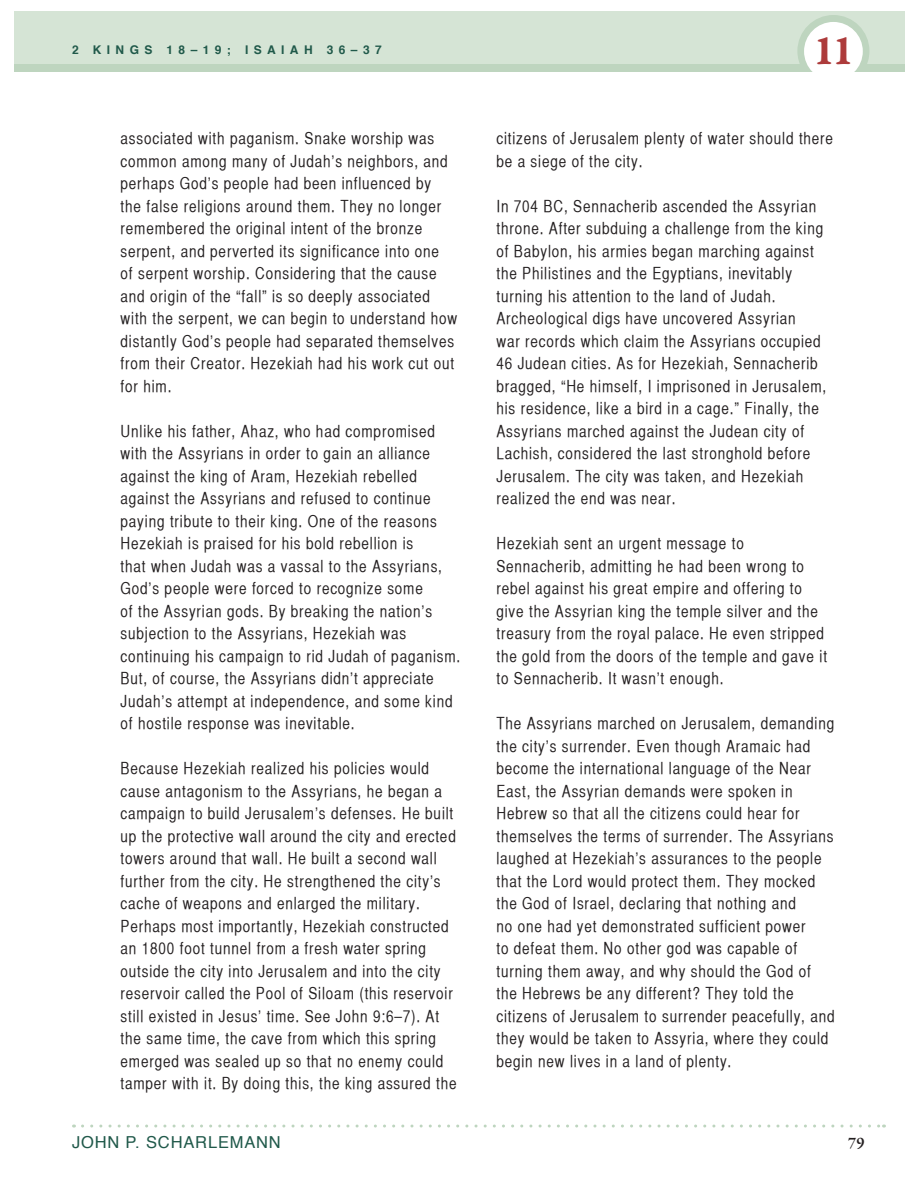
<style>
.page{position:relative;width:918px;height:1188px;background:#fff}
.page>*{position:absolute;margin:0;border:0;box-sizing:border-box;transform-origin:0 0}
.t1{font:45px "Garamond Premr Pro Smbd Capt";color:#ad3b3b}
.Body____Indent{font:16.5px/22.5px "Helvetica CY Plain";letter-spacing:.05em;color:#231f20}
.t2{font:16.5px "Helvetica";letter-spacing:.05em;color:#20594a}
.t3{font:600 16.5px "Garamond Premr Pro";color:#231f20}
.t4{font:700 12px "Helvetica";letter-spacing:.45em;color:#20594a}
</style>
<div class="page">
<div style="left:14px;top:64px;width:890px;height:8px;background:#bed5bf"></div>
<svg style="left:82px;top:1125px;width:803px;height:3px"></svg>
<div style="left:14px;top:11px;width:890px;height:53px;background:#d5e4d5"></div>
<svg style="left:797px;top:15px;width:72px;height:51px"></svg>
<div style="left:804px;top:22px;width:59px;height:59px;background:#fff;border-radius:50%"></div>
<p class="t4" style="left:72px;top:40px;width:47px">2 K INGS</p>
<p class="t4" style="left:167px;top:40px;width:100px">18–19; ISAIAH</p>
<p class="t4" style="left:327px;top:40px;width:56px">36–37</p>
<p class="Body____Indent" style="left:121px;top:127px;width:338px">associated with paganism. Snake worship was common among many of Judah’s neighbors, and perhaps God’s people had been influenced by<br>the false religions around them. They no longer remembered the original intent of the bronze serpent, and perverted its significance into one<br>of serpent worship. Considering that the cause and origin of the “fall” is so deeply associated with the serpent, we can begin to understand how distantly God’s people had separated themselves from their Creator. Hezekiah had his work cut out for him.</p>
<p class="Body____Indent" style="left:121px;top:420px;width:341px">Unlike his father, Ahaz, who had compromised with the Assyrians in order to gain an alliance against the king of Aram, Hezekiah rebelled against the Assyrians and refused to continue paying tribute to their king. One of the reasons Hezekiah is praised for his bold rebellion is<br>that when Judah was a vassal to the Assyrians, God’s people were forced to recognize some<br>of the Assyrian gods. By breaking the nation’s subjection to the Assyrians, Hezekiah was continuing his campaign to rid Judah of paganism.<br>But, of course, the Assyrians didn’t appreciate Judah’s attempt at independence, and some kind of hostile response was inevitable.</p>
<p class="Body____Indent" style="left:121px;top:757px;width:338px">Because Hezekiah realized his policies would cause antagonism to the Assyrians, he began a campaign to build Jerusalem’s defenses. He built up the protective wall around the city and erected towers around that wall. He built a second wall further from the city. He strengthened the city’s cache of weapons and enlarged the military.<br>Perhaps most importantly, Hezekiah constructed an 1800 foot tunnel from a fresh water spring outside the city into Jerusalem and into the city reservoir called the Pool of Siloam (this reservoir still existed in Jesus’ time. See John 9:6–7). At the same time, the cave from which this spring emerged was sealed up so that no enemy could tamper with it. By doing this, the king assured the</p>
<h1 class="t1" style="left:812px;top:23px;width:44px">11</h1>
<p class="Body____Indent" style="left:496px;top:127px;width:338px">citizens of Jerusalem plenty of water should there be a siege of the city.</p>
<p class="Body____Indent" style="left:496px;top:195px;width:331px">In 704 BC, Sennacherib ascended the Assyrian throne. After subduing a challenge from the king of Babylon, his armies began marching against the Philistines and the Egyptians, inevitably turning his attention to the land of Judah.<br>Archeological digs have uncovered Assyrian<br>war records which claim the Assyrians occupied 46 Judean cities. As for Hezekiah, Sennacherib bragged, “He himself, I imprisoned in Jerusalem, his residence, like a bird in a cage.” Finally, the Assyrians marched against the Judean city of Lachish, considered the last stronghold before Jerusalem. The city was taken, and Hezekiah realized the end was near.</p>
<p class="Body____Indent" style="left:496px;top:532px;width:332px">Hezekiah sent an urgent message to Sennacherib, admitting he had been wrong to rebel against his great empire and offering to give the Assyrian king the temple silver and the treasury from the royal palace. He even stripped the gold from the doors of the temple and gave it to Sennacherib. It wasn’t enough.</p>
<p class="Body____Indent" style="left:496px;top:712px;width:340px">The Assyrians marched on Jerusalem, demanding the city’s surrender. Even though Aramaic had become the international language of the Near East, the Assyrian demands were spoken in Hebrew so that all the citizens could hear for themselves the terms of surrender. The Assyrians laughed at Hezekiah’s assurances to the people that the Lord would protect them. They mocked the God of Israel, declaring that nothing and<br>no one had yet demonstrated sufficient power<br>to defeat them. No other god was capable of turning them away, and why should the God of the Hebrews be any different? They told the citizens of Jerusalem to surrender peacefully, and they would be taken to Assyria, where they could begin new lives in a land of plenty.</p>
<p class="t2" style="left:72px;top:1129px;width:210px">JOHN P. SCHARLEMANN</p>
<p class="t3" style="left:848px;top:1132px;width:18px">79</p>
</div>
